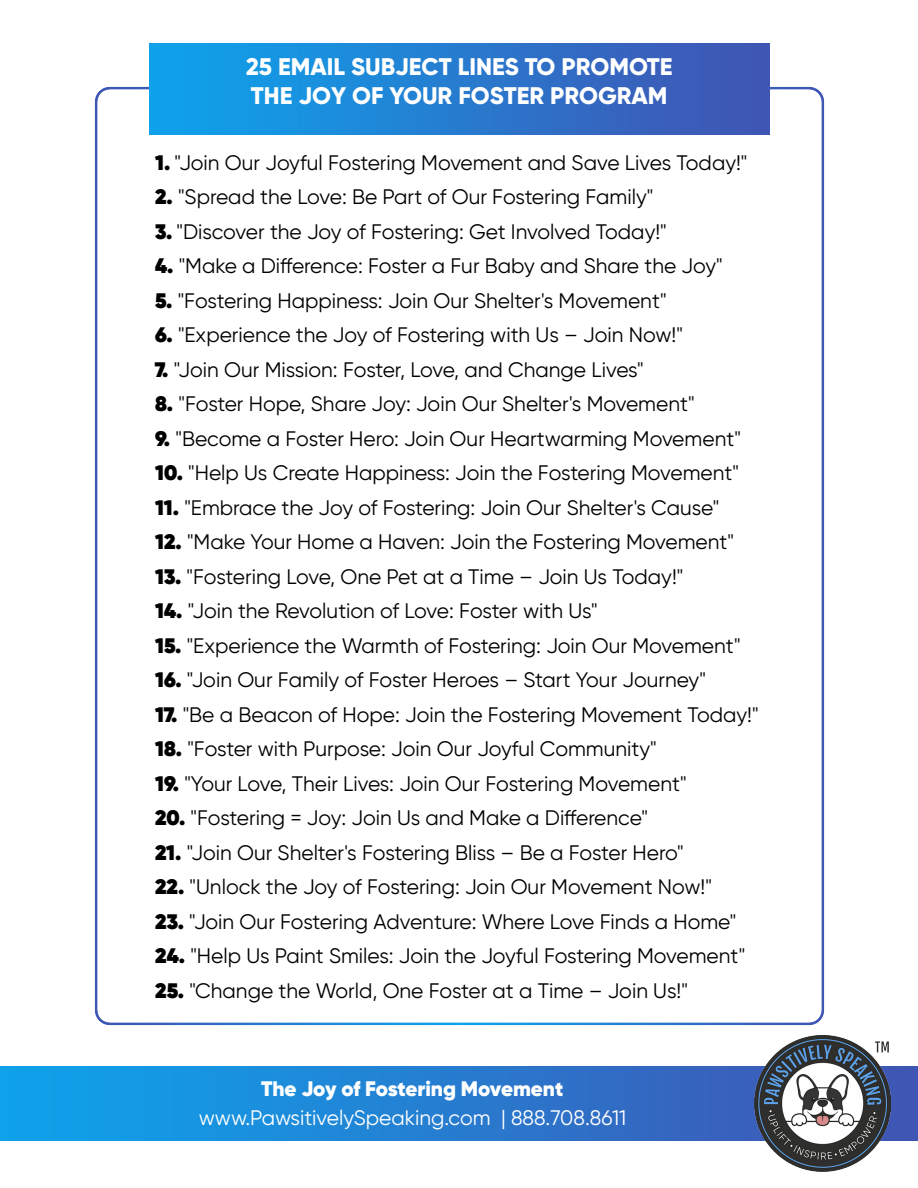
<style>
.page{position:relative;width:918px;height:1188px;background:#fff}
.page>*{position:absolute;margin:0;border:0;box-sizing:border-box;transform-origin:0 0}
.t1{font:800 24px/28.8px "Gilroy";color:#fff}
.t2{font:21px "Gilroy";color:#000}
.t3{font:21px "Gilroy";color:#fff}
.t4{font:900 21px "Gilroy";color:#fff}
.s1{font-weight:800}
</style>
<div class="page">
<img style="left:94px;top:87px;width:731px;height:939px">
<img style="left:0;top:1066px;width:918px;height:75px">
<img style="left:149px;top:43px;width:620px;height:92px">
<img style="left:755px;top:1035px;width:136px;height:137px">
<p class="t1" style="left:246px;top:52px;width:428px">25 EMAIL SUBJECT LINES TO PROMOTE<br>THE JOY OF YOUR FOSTER PROGRAM</p>
<p class="t2" style="left:155px;top:149px;width:594px"><span class="s1">1.</span> "Join Our Joyful Fostering Movement and Save Lives Today!"</p>
<p class="t2" style="left:155px;top:184px;width:500px"><span class="s1">2.</span> "Spread the Love: Be Part of Our Fostering Family"</p>
<p class="t2" style="left:155px;top:218px;width:513px"><span class="s1">3.</span> "Discover the Joy of Fostering: Get Involved Today!"</p>
<p class="t2" style="left:155px;top:253px;width:569px"><span class="s1">4.</span> "Make a Difference: Foster a Fur Baby and Share the Joy"</p>
<p class="t2" style="left:155px;top:287px;width:513px"><span class="s1">5.</span> "Fostering Happiness: Join Our Shelter's Movement"</p>
<p class="t2" style="left:155px;top:322px;width:529px"><span class="s1">6.</span> "Experience the Joy of Fostering with Us – Join Now!"</p>
<p class="t2" style="left:155px;top:356px;width:490px"><span class="s1">7.</span> "Join Our Mission: Foster, Love, and Change Lives"</p>
<p class="t2" style="left:155px;top:391px;width:541px"><span class="s1">8.</span> "Foster Hope, Share Joy: Join Our Shelter's Movement"</p>
<p class="t2" style="left:155px;top:425px;width:587px"><span class="s1">9.</span> "Become a Foster Hero: Join Our Heartwarming Movement"</p>
<p class="t2" style="left:155px;top:460px;width:586px"><span class="s1">10.</span> "Help Us Create Happiness: Join the Fostering Movement"</p>
<p class="t2" style="left:155px;top:494px;width:566px"><span class="s1">11.</span> "Embrace the Joy of Fostering: Join Our Shelter's Cause"</p>
<p class="t2" style="left:155px;top:529px;width:580px"><span class="s1">12.</span> "Make Your Home a Haven: Join the Fostering Movement"</p>
<p class="t2" style="left:155px;top:563px;width:530px"><span class="s1">13.</span> "Fostering Love, One Pet at a Time – Join Us Today!"</p>
<p class="t2" style="left:155px;top:598px;width:444px"><span class="s1">14.</span> "Join the Revolution of Love: Foster with Us"</p>
<p class="t2" style="left:155px;top:632px;width:587px"><span class="s1">15.</span> "Experience the Warmth of Fostering: Join Our Movement"</p>
<p class="t2" style="left:155px;top:667px;width:552px"><span class="s1">16.</span> "Join Our Family of Foster Heroes – Start Your Journey"</p>
<p class="t2" style="left:155px;top:701px;width:605px"><span class="s1">17.</span> "Be a Beacon of Hope: Join the Fostering Movement Today!"</p>
<p class="t2" style="left:155px;top:736px;width:503px"><span class="s1">18.</span> "Foster with Purpose: Join Our Joyful Community"</p>
<p class="t2" style="left:155px;top:770px;width:533px"><span class="s1">19.</span> "Your Love, Their Lives: Join Our Fostering Movement"</p>
<p class="t2" style="left:155px;top:805px;width:494px"><span class="s1">20.</span> "Fostering = Joy: Join Us and Make a Difference"</p>
<p class="t2" style="left:155px;top:839px;width:530px"><span class="s1">21.</span> "Join Our Shelter's Fostering Bliss – Be a Foster Hero"</p>
<p class="t2" style="left:155px;top:874px;width:558px"><span class="s1">22.</span> "Unlock the Joy of Fostering: Join Our Movement Now!"</p>
<p class="t2" style="left:155px;top:908px;width:583px"><span class="s1">23.</span> "Join Our Fostering Adventure: Where Love Finds a Home"</p>
<p class="t2" style="left:155px;top:943px;width:592px"><span class="s1">24.</span> "Help Us Paint Smiles: Join the Joyful Fostering Movement"</p>
<p class="t2" style="left:155px;top:977px;width:534px"><span class="s1">25.</span> "Change the World, One Foster at a Time – Join Us!"</p>
<p class="t4" style="left:261px;top:1075px;width:304px">The Joy of Fostering Movement</p>
<p class="t3" style="left:199px;top:1105px;width:429px">www.PawsitivelySpeaking.com | 888.708.8611</p>
</div>
